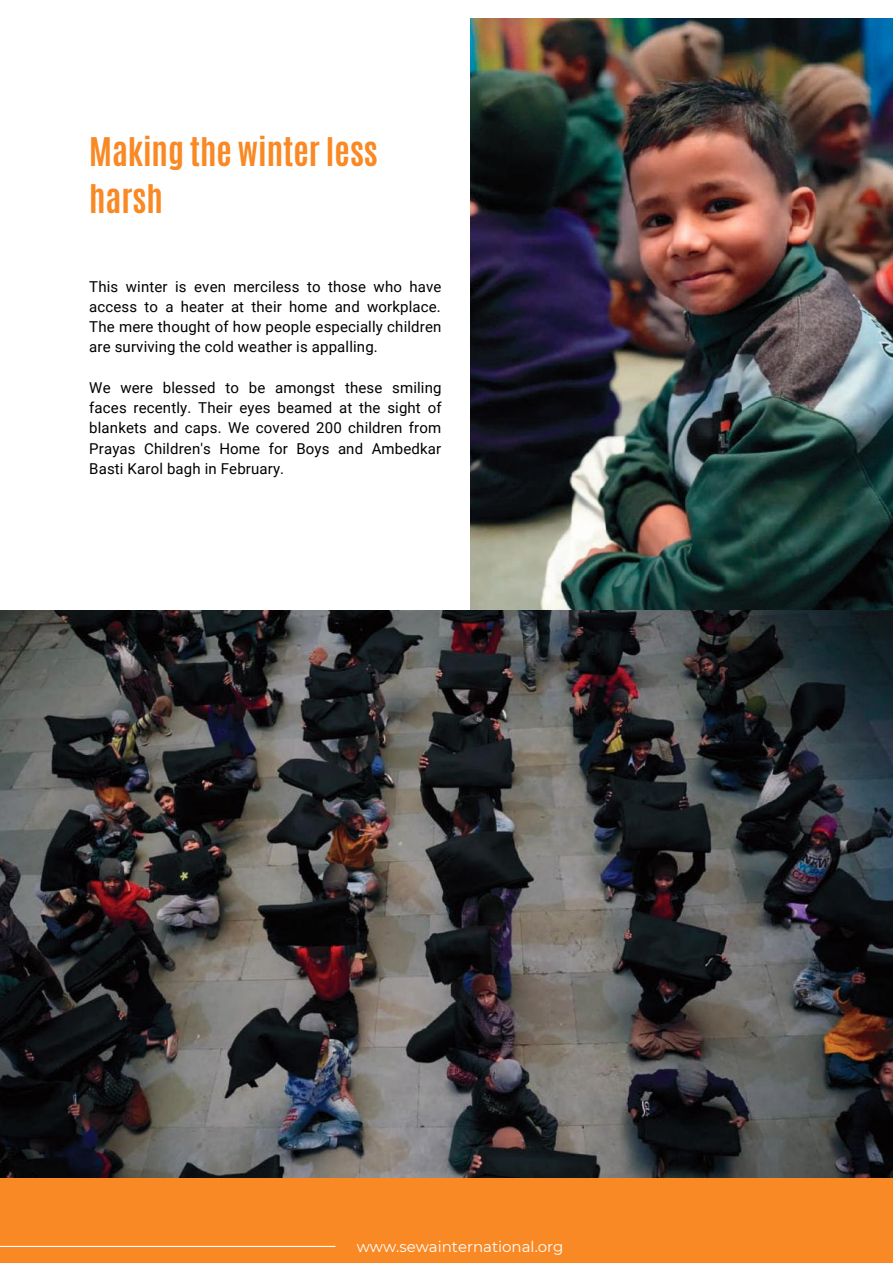
<style>
.page{position:relative;width:893px;height:1264px;background:#fff}
.page>*{position:absolute;margin:0;border:0;box-sizing:border-box;transform-origin:0 0}
.t1{font:700 33px/46px "Antonio";color:#f98924}
.t2{font:15px/20.2px "Roboto";letter-spacing:.01em;color:#000;text-align:justify}
.t3{font:15px "Montserrat";color:#fff}
</style>
<div class="page">
<div style="left:0;top:1176px;width:892px;height:86px;background:#f98924"></div>
<img style="left:0;top:611px;width:892px;height:566px">
<img style="left:471px;top:18px;width:421px;height:592px">
<hr style="left:0;top:1245px;width:335px;height:1px;background:#fff">
<h1 class="t1" style="left:89px;top:129px;width:290px">Making the winter less harsh</h1>
<p class="t2" style="left:89px;top:276px;width:354px">This winter is even merciless to those who have access to a heater at their home and workplace.<br>The mere thought of how people especially children are surviving the cold weather is appalling.</p>
<p class="t2" style="left:89px;top:377px;width:354px">We were blessed to be amongst these smiling faces recently. Their eyes beamed at the sight of blankets and caps. We covered 200 children from Prayas Children's Home for Boys and Ambedkar Basti Karol bagh in February.</p>
<p class="t3" style="left:356px;top:1236px;width:208px">www.sewainternational.org</p>
</div>
